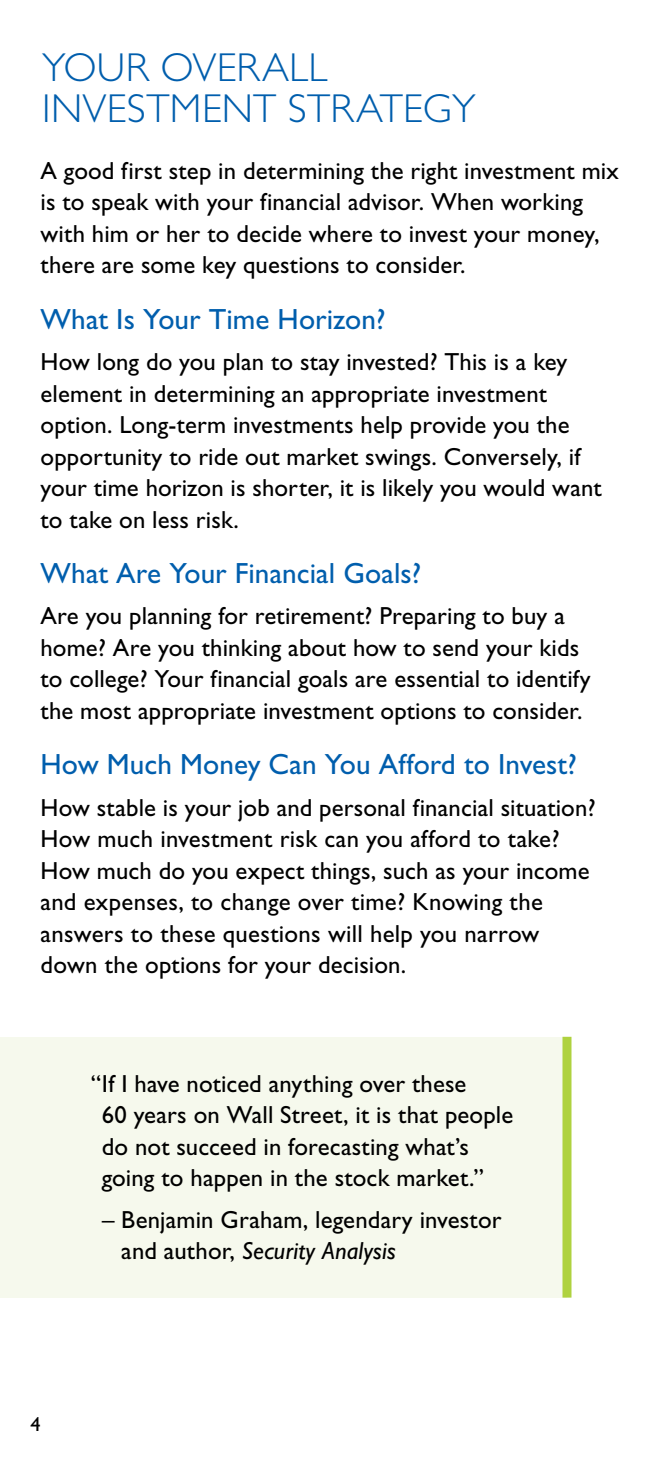
<style>
.page{position:relative;width:648px;height:1458px;background:#fff}
.page>*{position:absolute;margin:0;border:0;box-sizing:border-box;transform-origin:0 0}
.Headline{font:300 40.5px/40.5px "Gill Sans Std";letter-spacing:.005em;color:#005ead}
.Subhead{font:29.25px "Gill Sans Std";color:#005ead}
.Text_11_14{font:24.75px/31.5px "Gill Sans Std";letter-spacing:.005em;color:#000}
.t1{font:20.25px "Gill Sans Std";color:#000}
.s1{font-style:italic}
</style>
<div class="page">
<div style="left:0;top:1037px;width:567px;height:261px;background:#f6f9ed"></div>
<div style="left:562px;top:1037px;width:10px;height:261px;background:#afd23f"></div>
<p class="Headline" style="left:42px;top:48px;width:435px">YOUR OVERALL<br>INVESTMENT STRATEGY</p>
<p class="Text_11_14" style="left:40px;top:155px;width:580px">A good first step in determining the right investment mix is to speak with your financial advisor. When working with him or her to decide where to invest your money, there are some key questions to consider.</p>
<p class="Subhead" style="left:40px;top:302px;width:346px">What Is Your Time Horizon?</p>
<p class="Text_11_14" style="left:40px;top:346px;width:563px">How long do you plan to stay invested? This is a key element in determining an appropriate investment option. Long-term investments help provide you the opportunity to ride out market swings. Conversely, if your time horizon is shorter, it is likely you would want to take on less risk.</p>
<p class="Subhead" style="left:40px;top:556px;width:382px">What Are Your Financial Goals?</p>
<p class="Text_11_14" style="left:40px;top:600px;width:552px">Are you planning for retirement? Preparing to buy a home? Are you thinking about how to send your kids to college? Your financial goals are essential to identify the most appropriate investment options to consider.</p>
<p class="Subhead" style="left:40px;top:747px;width:538px">How Much Money Can You Afford to Invest?</p>
<p class="Text_11_14" style="left:40px;top:792px;width:557px">How stable is your job and personal financial situation?<br>How much investment risk can you afford to take?<br>How much do you expect things, such as your income and expenses, to change over time? Knowing the answers to these questions will help you narrow down the options for your decision.</p>
<p class="Text_11_14" style="left:102px;top:1068px;width:413px;text-indent:-11px">“If I have noticed anything over these<br>60 years on Wall Street, it is that people do not succeed in forecasting what’s going to happen in the stock market.”</p>
<p class="Text_11_14" style="left:121px;top:1204px;width:382px;text-indent:-19px">– Benjamin Graham, legendary investor and author, <span class="s1">Security Analysis</span></p>
<p class="t1" style="left:30px;top:1413px;width:12px">4</p>
</div>
